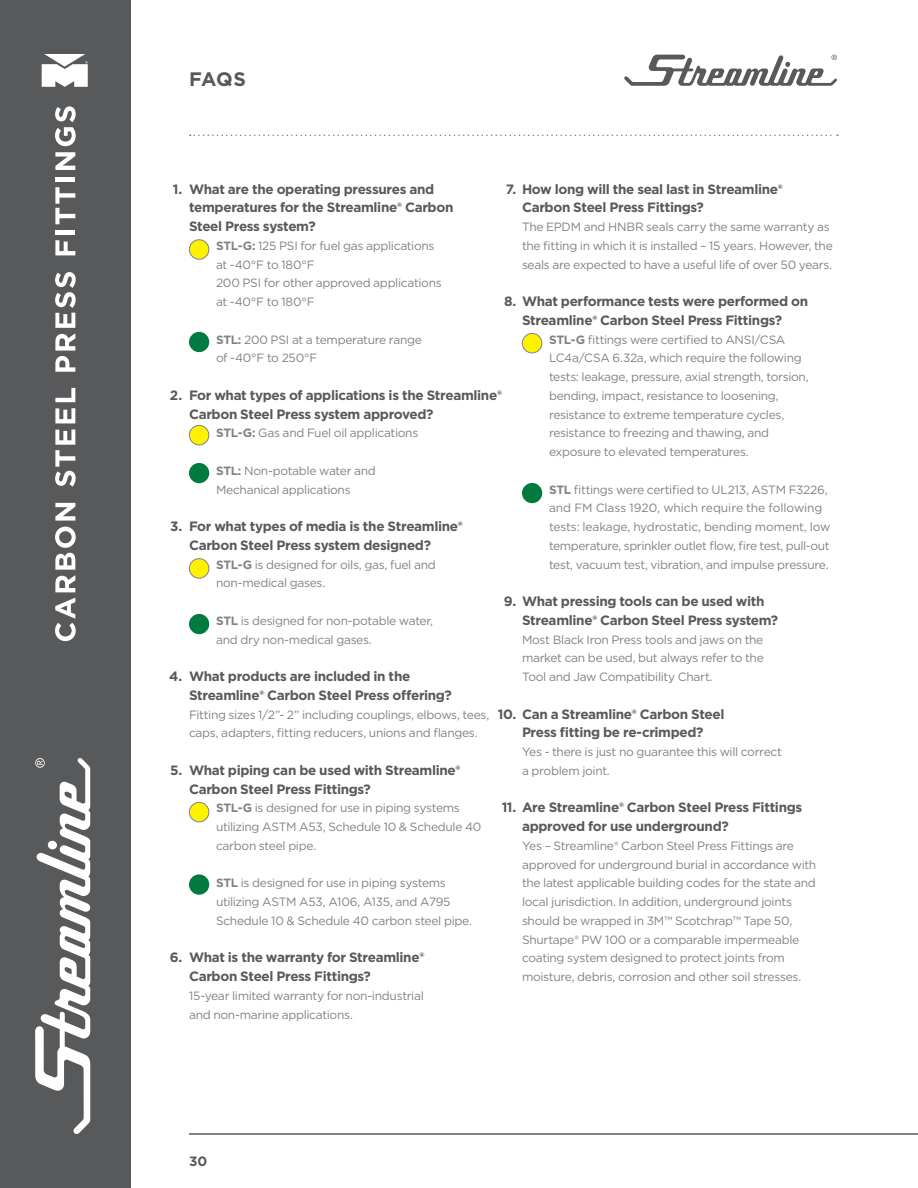
<style>
.page{position:relative;width:918px;height:1188px;background:#fff}
.page>*{position:absolute;margin:0;border:0;box-sizing:border-box;transform-origin:0 0}
.t1{font:700 19.5px "Gotham";color:#58595b}
.t2{font:700 13.5px/18.8px "Gotham";letter-spacing:-.025em;color:#58595b}
.t3{font:12px/18.8px "Gotham";letter-spacing:-.025em;color:#808285}
.s1{font-weight:700}
</style>
<div class="page">
<hr style="left:189px;top:1133px;width:729px;height:2px;background:#58595b">
<div style="left:0;top:0;width:130px;height:1188px;background:#58595b"></div>
<svg style="left:35px;top:758px;width:56px;height:376px"></svg>
<svg style="left:55px;top:598px;width:21px;height:43px"></svg>
<svg style="left:55px;top:527px;width:21px;height:65px"></svg>
<svg style="left:55px;top:503px;width:20px;height:18px"></svg>
<svg style="left:55px;top:429px;width:21px;height:58px"></svg>
<svg style="left:55px;top:408px;width:20px;height:15px"></svg>
<svg style="left:55px;top:388px;width:20px;height:14px"></svg>
<svg style="left:55px;top:272px;width:21px;height:100px"></svg>
<svg style="left:55px;top:240px;width:20px;height:15px"></svg>
<hr style="left:55px;top:230px;width:20px;height:4px;background:#fff">
<svg style="left:55px;top:187px;width:20px;height:37px"></svg>
<hr style="left:55px;top:177px;width:20px;height:4px;background:#fff">
<svg style="left:55px;top:152px;width:20px;height:18px"></svg>
<svg style="left:55px;top:106px;width:21px;height:40px"></svg>
<svg style="left:42px;top:54px;width:46px;height:33px"></svg>
<svg style="left:190px;top:135px;width:648px;height:1px"></svg>
<svg style="left:624px;top:55px;width:213px;height:31px"></svg>
<div style="left:189px;top:240px;width:20px;height:19px;background:#fff200;border-radius:50%"></div>
<div style="left:189px;top:239px;width:20px;height:21px;border:1px solid #808285;border-radius:50%"></div>
<div style="left:522px;top:333px;width:20px;height:20px;background:#fff200;border-radius:50%"></div>
<div style="left:522px;top:333px;width:20px;height:20px;border:1px solid #808285;border-radius:50%"></div>
<div style="left:189px;top:425px;width:20px;height:20px;background:#fff200;border-radius:50%"></div>
<div style="left:189px;top:425px;width:20px;height:20px;border:1px solid #808285;border-radius:50%"></div>
<div style="left:189px;top:559px;width:20px;height:19px;background:#fff200;border-radius:50%"></div>
<div style="left:189px;top:558px;width:20px;height:21px;border:1px solid #808285;border-radius:50%"></div>
<div style="left:189px;top:802px;width:20px;height:20px;background:#fff200;border-radius:50%"></div>
<div style="left:189px;top:802px;width:20px;height:20px;border:1px solid #808285;border-radius:50%"></div>
<div style="left:189px;top:332px;width:20px;height:20px;background:#007a3e;border-radius:50%"></div>
<div style="left:522px;top:483px;width:20px;height:20px;background:#007a3e;border-radius:50%"></div>
<div style="left:189px;top:463px;width:20px;height:20px;background:#007a3e;border-radius:50%"></div>
<div style="left:189px;top:614px;width:20px;height:20px;background:#007a3e;border-radius:50%"></div>
<div style="left:189px;top:874px;width:20px;height:21px;background:#007a3e;border-radius:50%"></div>
<h1 class="t1" style="left:189px;top:66px;width:59px">FAQS</h1>
<p class="t2" style="left:189px;top:179px;width:266px">What are the operating pressures and temperatures for the Streamline® Carbon<br>Steel Press system?</p>
<p class="t3" style="left:216px;top:236px;width:227px"><span class="s1">STL-G:</span> 125 PSI for fuel gas applications at -40°F to 180°F<br>200 PSI for other approved applications at -40°F to 180°F</p>
<p class="t3" style="left:216px;top:330px;width:207px"><span class="s1">STL:</span> 200 PSI at a temperature range of -40°F to 250°F</p>
<p class="t2" style="left:189px;top:386px;width:315px">For what types of applications is the Streamline®<br>Carbon Steel Press system approved?</p>
<p class="t3" style="left:216px;top:424px;width:204px"><span class="s1">STL-G:</span> Gas and Fuel oil applications</p>
<p class="t3" style="left:216px;top:461px;width:161px"><span class="s1">STL:</span> Non-potable water and<br>Mechanical applications</p>
<p class="t2" style="left:189px;top:517px;width:275px">For what types of media is the Streamline®<br>Carbon Steel Press system designed?</p>
<p class="t3" style="left:216px;top:555px;width:221px"><span class="s1">STL-G</span> is designed for oils, gas, fuel and non-medical gases.</p>
<p class="t3" style="left:216px;top:611px;width:219px"><span class="s1">STL</span> is designed for non-potable water, and dry non-medical gases.</p>
<p class="t2" style="left:189px;top:667px;width:264px">What products are included in the<br>Streamline® Carbon Steel Press offering?</p>
<p class="t3" style="left:189px;top:705px;width:302px">Fitting sizes 1/2”- 2” including couplings, elbows, tees, caps, adapters, fitting reducers, unions and flanges.</p>
<p class="t2" style="left:189px;top:761px;width:273px">What piping can be used with Streamline®<br>Carbon Steel Press Fittings?</p>
<p class="t3" style="left:216px;top:799px;width:267px"><span class="s1">STL-G</span> is designed for use in piping systems utilizing ASTM A53, Schedule 10 &amp; Schedule 40 carbon steel pipe.</p>
<p class="t3" style="left:216px;top:874px;width:257px"><span class="s1">STL</span> is designed for use in piping systems utilizing ASTM A53, A106, A135, and A795<br>Schedule 10 &amp; Schedule 40 carbon steel pipe.</p>
<p class="t2" style="left:189px;top:948px;width:237px">What is the warranty for Streamline®<br>Carbon Steel Press Fittings?</p>
<p class="t3" style="left:189px;top:986px;width:236px">15-year limited warranty for non-industrial and non-marine applications.</p>
<p class="t2" style="left:522px;top:179px;width:262px;text-indent:-16px">7. How long will the seal last in Streamline®<br>Carbon Steel Press Fittings?</p>
<p class="t3" style="left:522px;top:217px;width:312px">The EPDM and HNBR seals carry the same warranty as the fitting in which it is installed – 15 years. However, the seals are expected to have a useful life of over 50 years.</p>
<p class="t2" style="left:522px;top:292px;width:288px;text-indent:-18px">8. What performance tests were performed on<br>Streamline® Carbon Steel Press Fittings?</p>
<p class="t3" style="left:549px;top:330px;width:261px"><span class="s1">STL-G</span> fittings were certified to ANSI/CSA LC4a/CSA 6.32a, which require the following tests: leakage, pressure, axial strength, torsion, bending, impact, resistance to loosening, resistance to extreme temperature cycles, resistance to freezing and thawing, and exposure to elevated temperatures.</p>
<p class="t3" style="left:549px;top:480px;width:283px"><span class="s1">STL</span> fittings were certified to UL213, ASTM F3226, and FM Class 1920, which require the following tests: leakage, hydrostatic, bending moment, low temperature, sprinkler outlet flow, fire test, pull-out test, vacuum test, vibration, and impulse pressure.</p>
<p class="t2" style="left:522px;top:592px;width:258px;text-indent:-18px">9. What pressing tools can be used with<br>Streamline® Carbon Steel Press system?</p>
<p class="t3" style="left:522px;top:630px;width:243px;text-align:justify">Most Black Iron Press tools and jaws on the market can be used, but always refer to the Tool and Jaw Compatibility Chart.</p>
<p class="t2" style="left:498px;top:704px;width:228px;text-align:center">10. Can a Streamline® Carbon Steel<br>Press fitting be re-crimped?</p>
<p class="t3" style="left:522px;top:742px;width:262px">Yes - there is just no guarantee this will correct a problem joint.</p>
<p class="t2" style="left:522px;top:798px;width:282px;text-indent:-20px">11. Are Streamline® Carbon Steel Press Fittings approved for use underground?</p>
<p class="t3" style="left:522px;top:836px;width:296px">Yes – Streamline® Carbon Steel Press Fittings are approved for underground burial in accordance with the latest applicable building codes for the state and local jurisdiction. In addition, underground joints should be wrapped in 3M™ Scotchrap™ Tape 50, Shurtape® PW 100 or a comparable impermeable coating system designed to protect joints from moisture, debris, corrosion and other soil stresses.</p>
<p class="t2" style="left:173px;top:179px;width:11px">1.</p>
<p class="t2" style="left:170px;top:386px;width:14px">2.</p>
<p class="t2" style="left:170px;top:517px;width:14px">3.</p>
<p class="t2" style="left:169px;top:667px;width:15px">4.</p>
<p class="t2" style="left:170px;top:761px;width:14px">5.</p>
<p class="t2" style="left:170px;top:948px;width:14px">6.</p>
<p class="t2" style="left:189px;top:1151px;width:20px">30</p>
</div>
